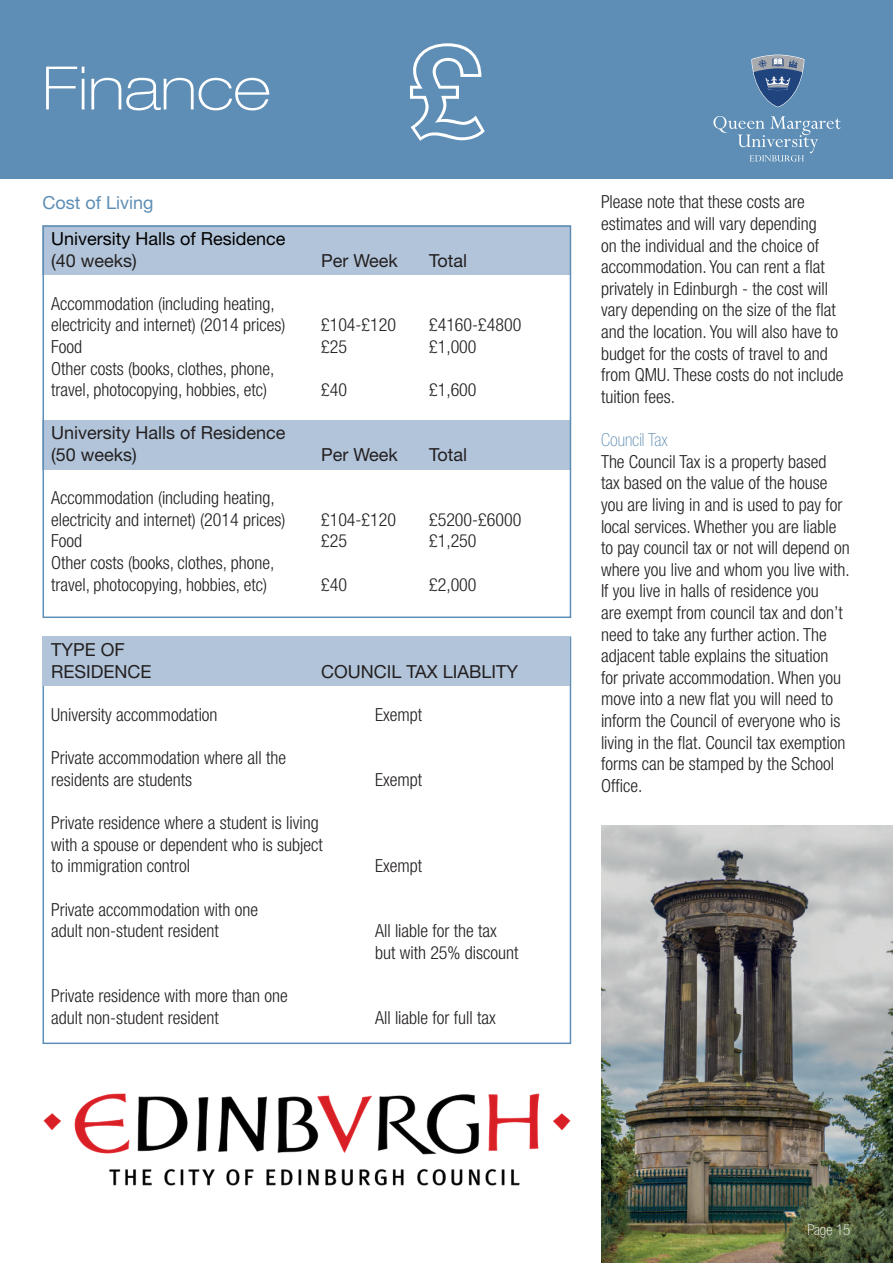
<style>
.page{position:relative;width:893px;height:1263px;background:#fff}
.page>*{position:absolute;margin:0;border:0;box-sizing:border-box;transform-origin:0 0}
.t1{font:135px "Helvetica Neue LT Std Bd Ou";color:#fff}
.t2{font:100 expanded 60px "Helvetica Neue LT Pro";color:#fff}
.t3{font:300 condensed 18px/21.6px "Helvetica Neue LT Std";color:#231f20}
.t4{font:18px/21.6px "Helvetica Neue LT Std";color:#231f20}
.t5{font:18px "Helvetica Neue LT Std";color:#000}
.t6{font:18px "Helvetica Neue LT Std";color:#5e8eb5}
.t7{font:100 condensed 18px "Helvetica Neue LT Std";color:#5e8eb5}
.t8{font:100 condensed 15px "Helvetica Neue LT Std";color:#fff}
</style>
<div class="page">
<div style="left:43px;top:636px;width:527px;height:50px;background:#b2c4d9"></div>
<div style="left:43px;top:420px;width:528px;height:50px;background:#b2c4d9"></div>
<div style="left:0;top:0;width:893px;height:179px;background:#5e8eb5"></div>
<div style="left:43px;top:225px;width:528px;height:50px;background:#b2c4d9"></div>
<div style="left:43px;top:225px;width:528px;height:393px;border:2px solid #5e8eb5"></div>
<img style="left:43px;top:1093px;width:528px;height:93px">
<img style="left:601px;top:826px;width:292px;height:437px">
<svg style="left:751px;top:54px;width:54px;height:54px"></svg>
<svg style="left:713px;top:116px;width:128px;height:45px"></svg>
<h2 class="t2" style="left:43px;top:52px;width:229px">Finance</h2>
<h1 class="t1" style="left:403px;top:5px;width:87px">£</h1>
<p class="t6" style="left:43px;top:192px;width:113px">Cost of Living</p>
<p class="t3" style="left:601px;top:191px;width:244px">Please note that these costs are estimates and will vary depending<br>on the individual and the choice of accommodation. You can rent a flat privately in Edinburgh - the cost will vary depending on the size of the flat and the location. You will also have to budget for the costs of travel to and from QMU. These costs do not include tuition fees.</p>
<p class="t7" style="left:601px;top:430px;width:68px">Council Tax</p>
<p class="t3" style="left:601px;top:450px;width:250px">The Council Tax is a property based<br>tax based on the value of the house you are living in and is used to pay for local services. Whether you are liable to pay council tax or not will depend on where you live and whom you live with.<br>If you live in halls of residence you<br>are exempt from council tax and don’t need to take any further action. The adjacent table explains the situation for private accommodation. When you move into a new flat you will need to inform the Council of everyone who is living in the flat. Council tax exemption forms can be stamped by the School Office.</p>
<p class="t5" style="left:51px;top:228px;width:236px">University Halls of Residence</p>
<p class="t4" style="left:51px;top:249px;width:87px">(40 weeks)</p>
<p class="t4" style="left:321px;top:249px;width:78px">Per Week</p>
<p class="t4" style="left:429px;top:249px;width:39px">Total</p>
<p class="t3" style="left:51px;top:292px;width:236px">Accommodation (including heating, electricity and internet) (2014 prices)</p>
<p class="t3" style="left:321px;top:314px;width:77px">£104-£120</p>
<p class="t3" style="left:429px;top:314px;width:94px">£4160-£4800</p>
<p class="t3" style="left:51px;top:336px;width:32px">Food</p>
<p class="t3" style="left:321px;top:336px;width:27px">£25</p>
<p class="t3" style="left:429px;top:336px;width:49px">£1,000</p>
<p class="t3" style="left:51px;top:357px;width:225px">Other costs (books, clothes, phone, travel, photocopying, hobbies, etc)</p>
<p class="t3" style="left:321px;top:379px;width:27px">£40</p>
<p class="t3" style="left:429px;top:379px;width:49px">£1,600</p>
<p class="t4" style="left:51px;top:422px;width:236px">University Halls of Residence (50 weeks)</p>
<p class="t4" style="left:321px;top:443px;width:78px">Per Week</p>
<p class="t4" style="left:429px;top:443px;width:39px">Total</p>
<p class="t3" style="left:51px;top:487px;width:236px">Accommodation (including heating, electricity and internet) (2014 prices)</p>
<p class="t3" style="left:321px;top:508px;width:77px">£104-£120</p>
<p class="t3" style="left:429px;top:508px;width:94px">£5200-£6000</p>
<p class="t3" style="left:51px;top:530px;width:32px">Food</p>
<p class="t3" style="left:321px;top:530px;width:27px">£25</p>
<p class="t3" style="left:429px;top:530px;width:49px">£1,250</p>
<p class="t3" style="left:51px;top:552px;width:225px">Other costs (books, clothes, phone, travel, photocopying, hobbies, etc)</p>
<p class="t3" style="left:321px;top:573px;width:27px">£40</p>
<p class="t3" style="left:429px;top:573px;width:49px">£2,000</p>
<p class="t4" style="left:51px;top:639px;width:102px">TYPE OF<br>RESIDENCE</p>
<p class="t4" style="left:321px;top:660px;width:199px">COUNCIL TAX LIABLITY</p>
<p class="t3" style="left:51px;top:704px;width:168px">University accommodation</p>
<p class="t3" style="left:375px;top:704px;width:48px">Exempt</p>
<p class="t3" style="left:51px;top:747px;width:237px">Private accommodation where all the residents are students</p>
<p class="t3" style="left:375px;top:769px;width:48px">Exempt</p>
<p class="t3" style="left:51px;top:812px;width:273px">Private residence where a student is living with a spouse or dependent who is subject to immigration control</p>
<p class="t3" style="left:51px;top:898px;width:209px">Private accommodation with one adult non-student resident</p>
<p class="t3" style="left:51px;top:985px;width:238px">Private residence with more than one adult non-student resident</p>
<p class="t3" style="left:375px;top:855px;width:48px">Exempt</p>
<p class="t3" style="left:375px;top:920px;width:145px">All liable for the tax but with 25% discount</p>
<p class="t3" style="left:375px;top:1006px;width:122px">All liable for full tax</p>
<p class="t8" style="left:807px;top:1222px;width:45px">Page 15</p>
</div>
